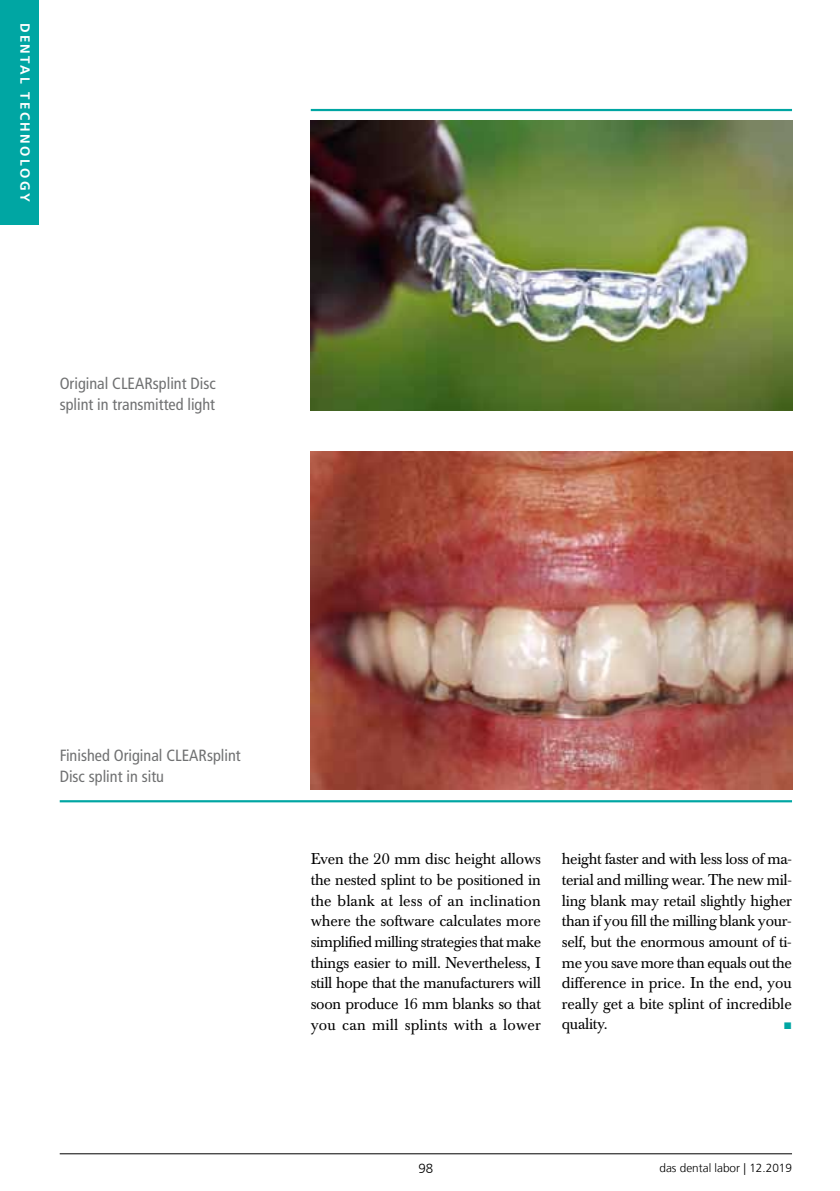
<style>
.page{position:relative;width:840px;height:1191px;background:#fff}
.page>*{position:absolute;margin:0;border:0;box-sizing:border-box;transform-origin:0 0}
.t1{font:condensed 16.2px/20.6px "Frutiger LT Std";color:#707172}
.t2{font:15.4px/20.6px "Baskerville BE";letter-spacing:-.01em;color:#000;text-align:justify}
.t3{font:15.4px "All You Need";color:#00a6a3}
.t4{font:700 13.2px "Frutiger LT Std";letter-spacing:.18em;color:#fff}
.t5{font:300 13.2px "Frutiger LT Com";color:#000}
.t6{font:300 11.8px "Frutiger LT Com";color:#000}
</style>
<div class="page">
<hr style="left:839px;top:0;width:1px;height:1191px;background:#5fa1d3">
<hr style="left:60px;top:1153px;width:731px;height:1px;background:#000">
<div style="left:0;top:0;width:39px;height:224px;background:#00a6a3"></div>
<img style="left:310px;top:121px;width:481px;height:289px">
<img style="left:310px;top:451px;width:481px;height:339px">
<hr style="left:310px;top:109px;width:481px;height:2px;background:#00a6a3">
<hr style="left:60px;top:800px;width:731px;height:2px;background:#00a6a3">
<p class="t4" style="left:33px;top:23px;width:180px;rotate:90deg">DENTAL TECHNOLOGY</p>
<p class="t1" style="left:60px;top:373px;width:157px">Original CLEARsplint Disc splint in transmitted light</p>
<p class="t1" style="left:60px;top:745px;width:182px">Finished Original CLEARsplint<br>Disc splint in situ</p>
<p class="t2" style="left:310px;top:849px;width:232px">Even the 20 mm disc height allows the nested splint to be positioned in the blank at less of an inclination where the software calculates more simplified milling strategies that make things easier to mill. Nevertheless, I still hope that the manufacturers will soon produce 16 mm blanks so that you can mill splints with a lower</p>
<p class="t2" style="left:561px;top:849px;width:231px">height faster and with less loss of ma&shy;terial and milling wear. The new mil&shy;ling blank may retail slightly higher than if you fill the milling blank your&shy;self, but the enormous amount of ti&shy;me you save more than equals out the difference in price. In the end, you really get a bite splint of incredible quality.</p>
<p class="t3" style="left:783px;top:1014px;width:10px">s</p>
<p class="t5" style="left:418px;top:1161px;width:16px">98</p>
<p class="t6" style="left:659px;top:1161px;width:134px">das dental labor | 12.2019</p>
</div>
